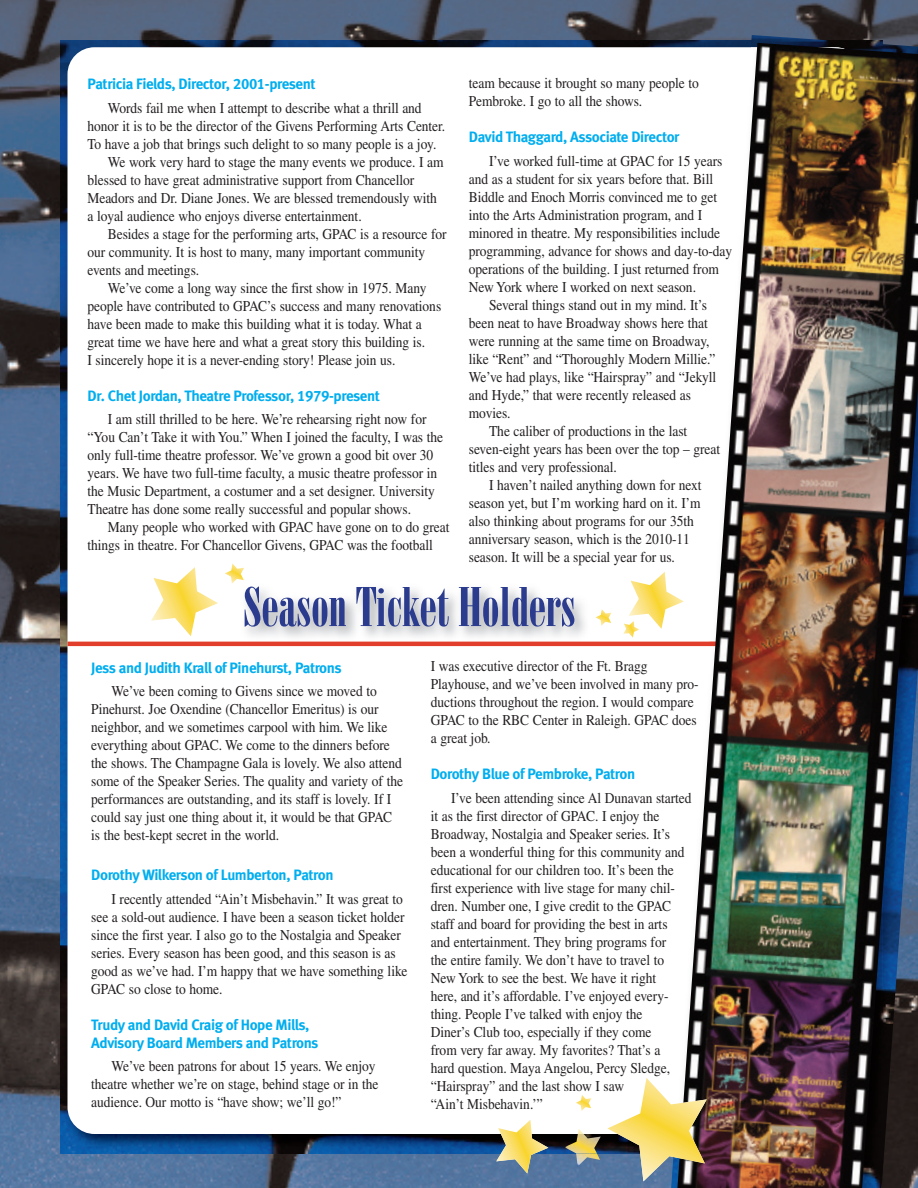
<style>
.page{position:relative;width:918px;height:1188px;background:#fff}
.page>*{position:absolute;margin:0;border:0;box-sizing:border-box;transform-origin:0 0}
.t1{font:54px "Bodoni Poster Compressed";letter-spacing:-.005em;color:#2b3b8d}
.t2{font:15px/18px "Times";letter-spacing:-.005em;color:#231f20;scale:.9 1}
.t3{font:700 15px/18px "Meta Bank";letter-spacing:-.03em;color:#00aeef}
</style>
<div class="page">
<img style="left:0;top:0;width:918px;height:1188px">
<img style="left:60px;top:40px;width:610px;height:1113px">
<div style="left:68px;top:47px;width:795px;height:1087px;background:#fff;border-radius:27px"></div>
<svg style="left:496px;top:1120px;width:52px;height:53px"></svg>
<svg style="left:596px;top:609px;width:15px;height:17px"></svg>
<svg style="left:623px;top:572px;width:47px;height:66px"></svg>
<hr style="left:68px;top:642px;width:661px;height:4px;background:#e23e2c">
<img style="left:677px;top:43px;width:241px;height:1145px">
<svg style="left:151px;top:567px;width:67px;height:69px"></svg>
<svg style="left:225px;top:564px;width:19px;height:20px"></svg>
<svg style="left:607px;top:1078px;width:100px;height:103px"></svg>
<img style="left:576px;top:1153px;width:24px;height:13px">
<img style="left:564px;top:1134px;width:37px;height:19px">
<svg style="left:578px;top:1129px;width:6px;height:5px"></svg>
<svg style="left:576px;top:1095px;width:15px;height:16px"></svg>
<p class="t2" style="left:469px;top:76px;width:257px">team because it brought so many people to<br>Pembroke. I go to all the shows.</p>
<p class="t3" style="left:469px;top:129px;width:212px">David Thaggard, Associate Director</p>
<p class="t2" style="left:489px;top:153px;width:261px">I’ve worked full-time at GPAC for 15 years</p>
<p class="t2" style="left:469px;top:171px;width:273px">and as a student for six years before that. Bill</p>
<p class="t2" style="left:469px;top:189px;width:277px">Biddle and Enoch Morris convinced me to get</p>
<p class="t2" style="left:469px;top:207px;width:261px">into the Arts Administration program, and I</p>
<p class="t2" style="left:469px;top:225px;width:281px">minored in theatre. My responsibilities include</p>
<p class="t2" style="left:469px;top:243px;width:294px">programming, advance for shows and day-to-day</p>
<p class="t2" style="left:469px;top:261px;width:279px">operations of the building. I just returned from</p>
<p class="t2" style="left:469px;top:279px;width:254px">New York where I worked on next season.</p>
<p class="t2" style="left:489px;top:297px;width:244px">Several things stand out in my mind. It’s</p>
<p class="t2" style="left:469px;top:315px;width:267px">been neat to have Broadway shows here that</p>
<p class="t2" style="left:469px;top:333px;width:269px">were running at the same time on Broadway,</p>
<p class="t2" style="left:469px;top:351px;width:276px">like “Rent” and “Thoroughly Modern Millie.”</p>
<p class="t2" style="left:469px;top:369px;width:277px">We’ve had plays, like “Hairspray” and “Jekyll</p>
<p class="t2" style="left:469px;top:387px;width:248px">and Hyde,” that were recently released as</p>
<p class="t2" style="left:469px;top:405px;width:48px">movies.</p>
<p class="t2" style="left:489px;top:423px;width:222px">The caliber of productions in the last</p>
<p class="t2" style="left:469px;top:441px;width:281px">seven-eight years has been over the top – great</p>
<p class="t2" style="left:469px;top:459px;width:166px">titles and very professional.</p>
<p class="t2" style="left:489px;top:477px;width:238px">I haven’t nailed anything down for next</p>
<p class="t2" style="left:469px;top:495px;width:259px">season yet, but I’m working hard on it. I’m</p>
<p class="t2" style="left:469px;top:513px;width:252px">also thinking about programs for our 35th</p>
<p class="t2" style="left:469px;top:531px;width:247px">anniversary season, which is the 2010-11</p>
<p class="t2" style="left:469px;top:549px;width:231px">season. It will be a special year for us.</p>
<h1 class="t1" style="left:244px;top:587px;width:334px">Season Ticket Holders</h1>
<p class="t3" style="left:91px;top:660px;width:252px">Jess and Judith Krall of Pinehurst, Patrons</p>
<p class="t2" style="left:91px;top:683px;width:348px;text-indent:20px">We’ve been coming to Givens since we moved to Pinehurst. Joe Oxendine (Chancellor Emeritus) is our neighbor, and we sometimes carpool with him. We like everything about GPAC. We come to the dinners before the shows. The Champagne Gala is lovely. We also attend some of the Speaker Series. The quality and variety of the performances are outstanding, and its staff is lovely. If I could say just one thing about it, it would be that GPAC is the best-kept secret in the world.</p>
<p class="t3" style="left:91px;top:867px;width:244px">Dorothy Wilkerson of Lumberton, Patron</p>
<p class="t2" style="left:91px;top:891px;width:353px;text-indent:20px">I recently attended “Ain’t Misbehavin.” It was great to see a sold-out audience. I have been a season ticket holder since the first year. I also go to the Nostalgia and Speaker series. Every season has been good, and this season is as good as we’ve had. I’m happy that we have something like GPAC so close to home.</p>
<p class="t3" style="left:91px;top:1017px;width:229px">Trudy and David Craig of Hope Mills,<br>Advisory Board Members and Patrons</p>
<p class="t2" style="left:91px;top:1059px;width:321px;text-indent:20px">We’ve been patrons for about 15 years. We enjoy theatre whether we’re on stage, behind stage or in the audience. Our motto is “have show; we’ll go!”</p>
<p class="t3" style="left:88px;top:77px;width:230px">Patricia Fields, Director, 2001-present</p>
<p class="t2" style="left:108px;top:100px;width:350px">Words fail me when I attempt to describe what a thrill and</p>
<p class="t2" style="left:88px;top:118px;width:399px">honor it is to be the director of the Givens Performing Arts Center.</p>
<p class="t2" style="left:88px;top:136px;width:389px">To have a job that brings such delight to so many people is a joy.</p>
<p class="t2" style="left:108px;top:154px;width:375px">We work very hard to stage the many events we produce. I am</p>
<p class="t2" style="left:88px;top:172px;width:365px">blessed to have great administrative support from Chancellor</p>
<p class="t2" style="left:88px;top:190px;width:390px">Meadors and Dr. Diane Jones. We are blessed tremendously with</p>
<p class="t2" style="left:88px;top:208px;width:306px">a loyal audience who enjoys diverse entertainment.</p>
<p class="t2" style="left:108px;top:226px;width:378px">Besides a stage for the performing arts, GPAC is a resource for</p>
<p class="t2" style="left:88px;top:244px;width:377px">our community. It is host to many, many important community</p>
<p class="t2" style="left:88px;top:262px;width:126px">events and meetings.</p>
<p class="t2" style="left:108px;top:280px;width:356px">We’ve come a long way since the first show in 1975. Many</p>
<p class="t2" style="left:88px;top:298px;width:395px">people have contributed to GPAC’s success and many renovations</p>
<p class="t2" style="left:88px;top:316px;width:373px">have been made to make this building what it is today. What a</p>
<p class="t2" style="left:88px;top:334px;width:377px">great time we have here and what a great story this building is.</p>
<p class="t2" style="left:88px;top:352px;width:344px">I sincerely hope it is a never-ending story! Please join us.</p>
<p class="t3" style="left:88px;top:388px;width:294px">Dr. Chet Jordan, Theatre Professor, 1979-present</p>
<p class="t2" style="left:88px;top:412px;width:397px;text-indent:20px">I am still thrilled to be here. We’re rehearsing right now for “You Can’t Take it with You.” When I joined the faculty, I was the only full-time theatre professor. We’ve grown a good bit over 30 years. We have two full-time faculty, a music theatre professor in the Music Department, a costumer and a set designer. University Theatre has done some really successful and popular shows.</p>
<p class="t2" style="left:88px;top:520px;width:404px;text-indent:20px">Many people who worked with GPAC have gone on to do great things in theatre. For Chancellor Givens, GPAC was the football</p>
<p class="t2" style="left:431px;top:659px;width:299px">I was executive director of the Ft. Bragg Playhouse, and we’ve been involved in many pro&shy;ductions throughout the region. I would compare GPAC to the RBC Center in Raleigh. GPAC does a great job.</p>
<p class="t3" style="left:431px;top:766px;width:206px">Dorothy Blue of Pembroke, Patron</p>
<p class="t2" style="left:431px;top:790px;width:291px;text-indent:20px">I’ve been attending since Al Dunavan started it as the first director of GPAC. I enjoy the Broadway, Nostalgia and Speaker series. It’s been a wonderful thing for this community and educational for our children too. It’s been the first experience with live stage for many chil&shy;dren. Number one, I give credit to the GPAC staff and board for providing the best in arts<br>and entertainment. They bring programs for<br>the entire family. We don’t have to travel to New York to see the best. We have it right<br>here, and it’s affordable. I’ve enjoyed every&shy;thing. People I’ve talked with enjoy the<br>Diner’s Club too, especially if they come<br>from very far away. My favorites? That’s a<br>hard question. Maya Angelou, Percy Sledge, “Hairspray” and the last show I saw<br>“Ain’t Misbehavin.’”</p>
</div>
